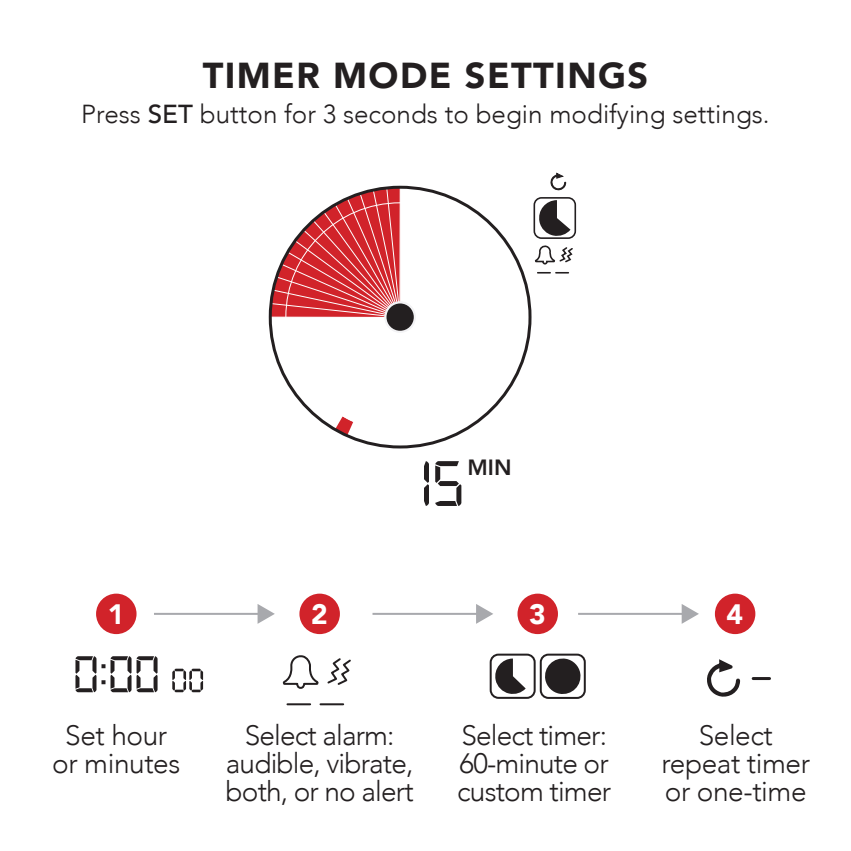
<style>
.page{position:relative;width:851px;height:851px;background:#fff}
.page>*{position:absolute;margin:0;border:0;box-sizing:border-box;transform-origin:0 0}
.t1{font:68.4px "Digital 7";color:#231f20}
.t2{font:900 36px "Avenir";letter-spacing:.04em;color:#231f20}
.t3{font:300 28px/28px "Avenir";letter-spacing:-.03em;color:#231f20;text-align:center}
.t4{font:900 28px "Avenir";color:#fff}
.t5{font:300 26px "Avenir";color:#231f20}
.t6{font:800 22px "Avenir";color:#231f20}
.s1{font-weight:500}
</style>
<div class="page">
<svg style="left:335px;top:416px;width:18px;height:19px"></svg>
<svg style="left:268px;top:185px;width:148px;height:148px"></svg>
<svg style="left:550px;top:172px;width:16px;height:19px"></svg>
<svg style="left:534px;top:245px;width:39px;height:29px"></svg>
<div style="left:533px;top:197px;width:43px;height:42px;border:2px solid #231f20;border-radius:7px"></div>
<svg style="left:537px;top:200px;width:33px;height:37px"></svg>
<div style="left:96px;top:593px;width:40px;height:41px;background:#d1232a;border-radius:50%"></div>
<div style="left:299px;top:593px;width:41px;height:41px;background:#d1232a;border-radius:50%"></div>
<div style="left:517px;top:593px;width:41px;height:41px;background:#d1232a;border-radius:50%"></div>
<svg style="left:75px;top:656px;width:82px;height:36px"></svg>
<svg style="left:172px;top:668px;width:31px;height:24px"></svg>
<hr style="left:154px;top:612px;width:106px;height:2px;background:#a8a9ad">
<svg style="left:257px;top:604px;width:18px;height:19px"></svg>
<hr style="left:372px;top:612px;width:107px;height:2px;background:#a8a9ad">
<svg style="left:476px;top:604px;width:17px;height:19px"></svg>
<hr style="left:578px;top:612px;width:106px;height:2px;background:#a8a9ad">
<svg style="left:681px;top:604px;width:17px;height:19px"></svg>
<div style="left:714px;top:593px;width:41px;height:41px;background:#d1232a;border-radius:50%"></div>
<svg style="left:282px;top:655px;width:69px;height:51px"></svg>
<svg style="left:493px;top:658px;width:32px;height:36px"></svg>
<div style="left:489px;top:653px;width:46px;height:45px;border:2px solid #231f20;border-radius:8px"></div>
<div style="left:539px;top:653px;width:46px;height:45px;border:2px solid #231f20;border-radius:8px"></div>
<svg style="left:543px;top:656px;width:39px;height:40px"></svg>
<svg style="left:707px;top:659px;width:34px;height:38px"></svg>
<hr style="left:753px;top:677px;width:16px;height:3px;background:#231f20">
<p class="t2" style="left:203px;top:45px;width:447px">TIMER MODE SETTINGS</p>
<p class="t5" style="left:81px;top:99px;width:690px">Press <span class="s1">SET</span> button for 3 seconds to begin modifying settings.</p>
<h1 class="t1" style="left:421px;top:453px;width:45px">15</h1>
<p class="t6" style="left:467px;top:450px;width:45px">MIN</p>
<p class="t4" style="left:108px;top:589px;width:18px">1</p>
<p class="t4" style="left:311px;top:589px;width:18px">2</p>
<p class="t4" style="left:529px;top:589px;width:18px">3</p>
<p class="t3" style="left:52px;top:721px;width:129px">Set hour or minutes</p>
<p class="t3" style="left:225px;top:721px;width:189px">Select alarm: audible, vibrate, both, or no alert</p>
<p class="t3" style="left:457px;top:721px;width:155px;text-align:left">Select timer:<br>60-minute or custom timer</p>
<p class="t4" style="left:726px;top:589px;width:18px">4</p>
<p class="t3" style="left:661px;top:721px;width:150px">Select repeat timer or one-time</p>
</div>
